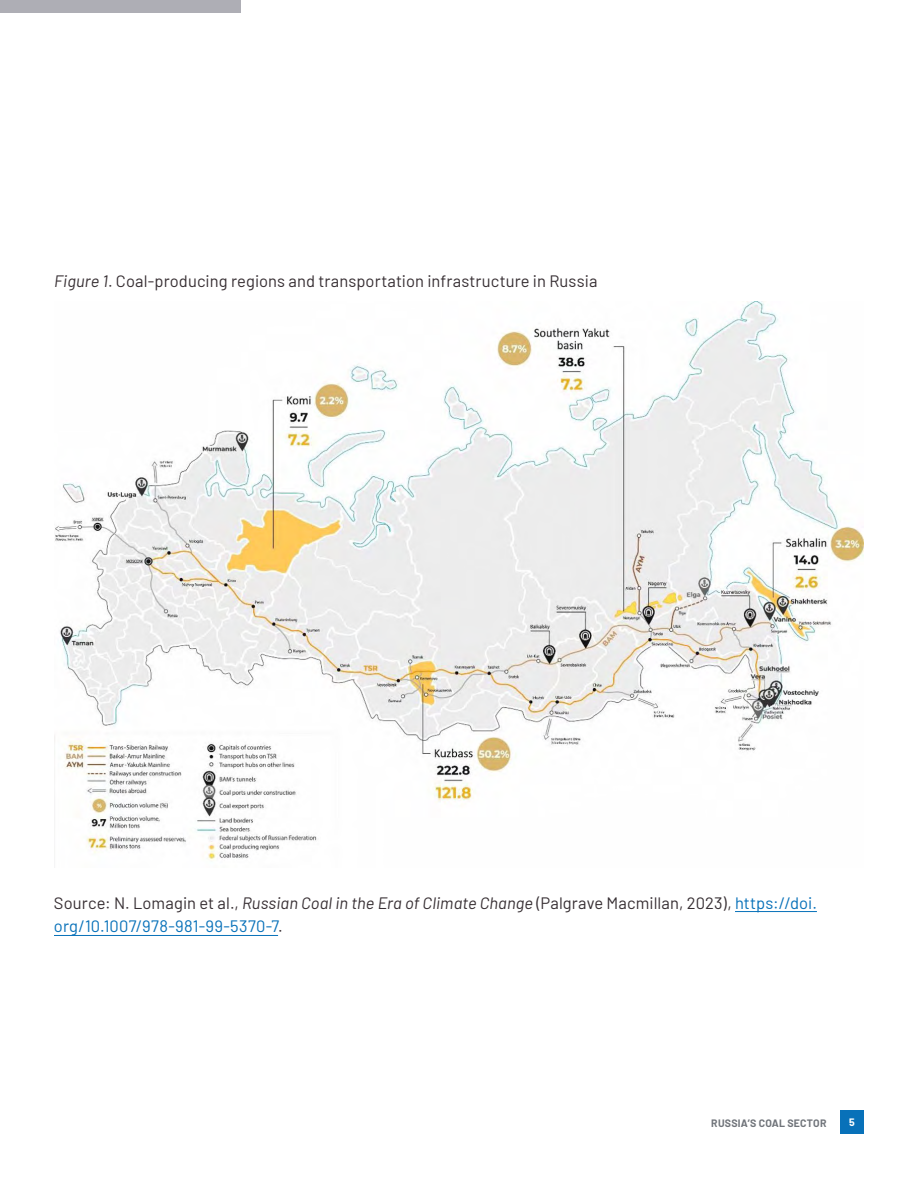
<style>
.page{position:relative;width:918px;height:1188px;background:#fff}
.page>*{position:absolute;margin:0;border:0;box-sizing:border-box;transform-origin:0 0}
.t1{font:16.5px/24px "Barlow";letter-spacing:.005em;color:#372f33}
.t2{font:700 10.5px "Barlow";letter-spacing:.025em;color:#70747a}
.t3{font:700 10.5px "Barlow";color:#fff}
.s1{font-style:italic}
.s2{color:#0871b9}
</style>
<div class="page">
<div style="left:0;top:0;width:240px;height:14px;background:#aeaeb5"></div>
<div style="left:840px;top:1110px;width:24px;height:24px;background:#0871b9"></div>
<hr style="left:735px;top:911px;width:82px;height:1px;background:#0871b9">
<hr style="left:54px;top:935px;width:224px;height:1px;background:#0871b9">
<img style="left:54px;top:301px;width:810px;height:560px">
<p class="t1" style="left:54px;top:267px;width:545px"><span class="s1">Figure 1</span>. Coal-producing regions and transportation infrastructure in Russia</p>
<p class="t1" style="left:54px;top:889px;width:764px">Source: N. Lomagin et al., <span class="s1">Russian Coal in the Era of Climate Change</span> (Palgrave Macmillan, 2023), <span class="s2">https://doi. org/10.1007/978-981-99-5370-7</span>.</p>
<p class="t2" style="left:711px;top:1116px;width:117px">RUSSIA’S COAL SECTOR</p>
<p class="t3" style="left:849px;top:1114px;width:7px">5</p>
</div>
